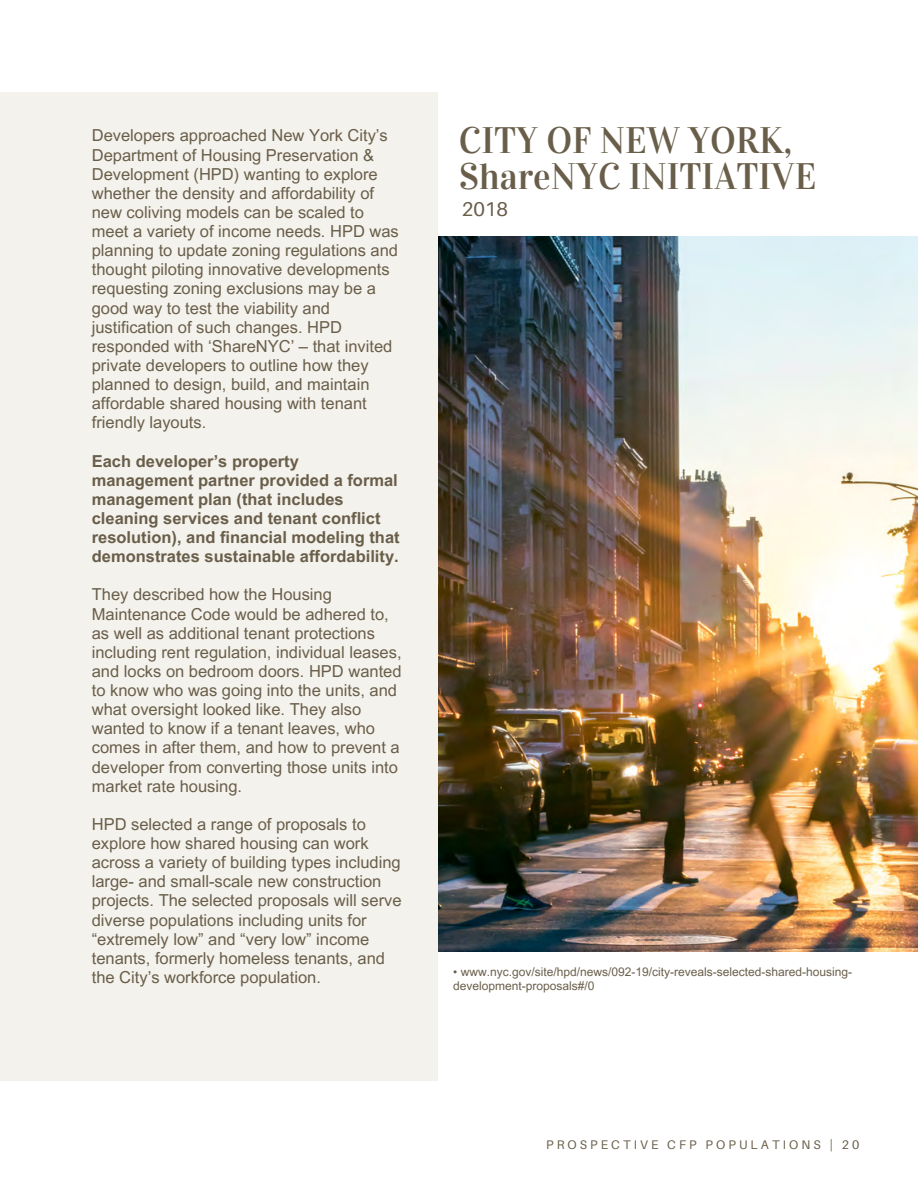
<style>
.page{position:relative;width:918px;height:1188px;background:#fff}
.page>*{position:absolute;margin:0;border:0;box-sizing:border-box;transform-origin:0 0}
.t1{font:36.75px/36px "Vidaloka";color:#695e4a}
.t2{font:19.95px "Aileron";color:#695e4a}
.t3{font:16.5px/19.2px "Arial MT Pro";color:#695e4a}
.t4{font:700 16.5px/19.2px "Arial MT Pro";color:#695e4a}
.t5{font:12.45px "Aileron";letter-spacing:.25em;color:#695e4a}
.t6{font:12px/14px "Arial MT Pro";color:#695e4a}
</style>
<div class="page">
<img style="left:437px;top:237px;width:481px;height:714px">
<div style="left:0;top:92px;width:437px;height:989px;background:#f4f2ec"></div>
<p class="t3" style="left:92px;top:128px;width:309px">Developers approached New York City’s Department of Housing Preservation &amp; Development (HPD) wanting to explore whether the density and affordability of new coliving models can be scaled to meet a variety of income needs. HPD was planning to update zoning regulations and thought piloting innovative developments requesting zoning exclusions may be a good way to test the viability and justification of such changes. HPD responded with ‘ShareNYC’ – that invited private developers to outline how they planned to design, build, and maintain affordable shared housing with tenant friendly layouts.</p>
<p class="t4" style="left:92px;top:453px;width:309px">Each developer’s property management partner provided a formal management plan (that includes cleaning services and tenant conflict resolution), and financial modeling that demonstrates sustainable affordability.</p>
<p class="t3" style="left:92px;top:587px;width:311px">They described how the Housing Maintenance Code would be adhered to, as well as additional tenant protections including rent regulation, individual leases, and locks on bedroom doors. HPD wanted to know who was going into the units, and what oversight looked like. They also wanted to know if a tenant leaves, who comes in after them, and how to prevent a developer from converting those units into market rate housing.</p>
<p class="t3" style="left:92px;top:817px;width:311px">HPD selected a range of proposals to explore how shared housing can work across a variety of building types including large- and small-scale new construction projects. The selected proposals will serve diverse populations including units for “extremely low” and “very low” income tenants, formerly homeless tenants, and the City’s workforce population.</p>
<p class="t1" style="left:459px;top:123px;width:359px">CITY OF NEW YORK,<br>ShareNYC INITIATIVE</p>
<p class="t2" style="left:462px;top:197px;width:48px">2018</p>
<p class="t6" style="left:453px;top:966px;width:401px">• www.nyc.gov/site/hpd/news/092-19/city-reveals-selected-shared-housing&shy;development-proposals#/0</p>
<p class="t5" style="left:546px;top:1136px;width:315px">PROSPECTIVE CFP POPULATIONS | 20</p>
</div>
